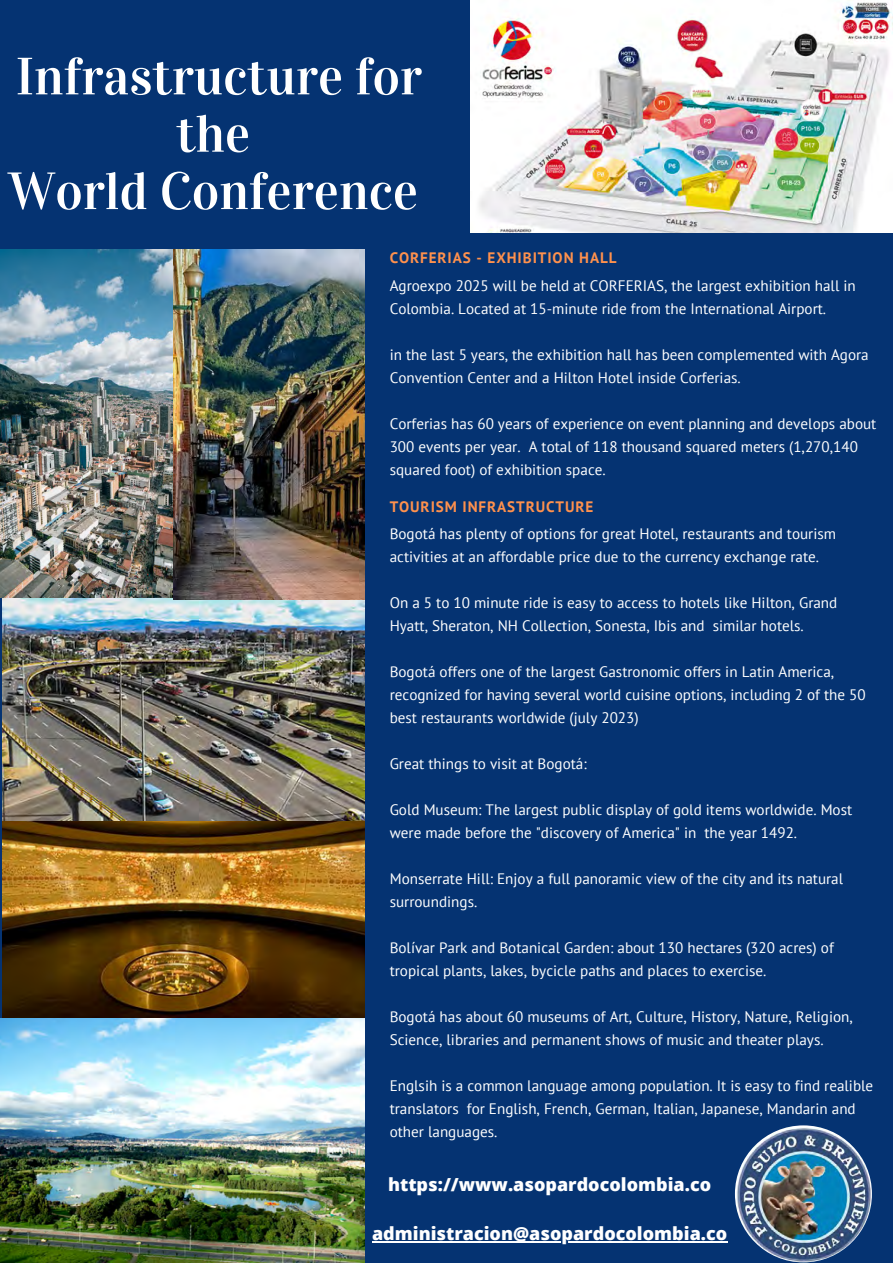
<style>
.page{position:relative;width:893px;height:1264px;background:#fff}
.page>*{position:absolute;margin:0;border:0;box-sizing:border-box;transform-origin:0 0}
.t1{font:52.5px/57.3px "Vidaloka";color:#fff;text-align:center}
.t2{font:800 18px "Open Sans";color:#fff}
.t3{font:15.15px/23px "PT Sans";color:#fff}
.t4{font:700 15.15px "PT Sans";letter-spacing:.06em;color:#ff914d}
</style>
<div class="page">
<div style="left:0;top:0;width:892px;height:1262px;background:#053372"></div>
<img style="left:470px;top:0;width:422px;height:233px">
<img style="left:0;top:249px;width:365px;height:350px">
<img style="left:3px;top:598px;width:361px;height:420px">
<img style="left:0;top:1018px;width:364px;height:244px">
<img style="left:734px;top:1125px;width:137px;height:137px;border-radius:50%">
<hr style="left:372px;top:1241px;width:355px;height:1px;background:#fff">
<p class="t1" style="left:16px;top:48px;width:408px">Infrastructure for the</p>
<p class="t1" style="left:8px;top:163px;width:411px">World Conference</p>
<p class="t4" style="left:389px;top:248px;width:228px">CORFERIAS - EXHIBITION HALL</p>
<p class="t3" style="left:389px;top:274px;width:467px">Agroexpo 2025 will be held at CORFERIAS, the largest exhibition hall in<br>Colombia. Located at 15-minute ride from the International Airport.</p>
<p class="t3" style="left:389px;top:343px;width:480px">in the last 5 years, the exhibition hall has been complemented with Agora<br>Convention Center and a Hilton Hotel inside Corferias.</p>
<p class="t3" style="left:389px;top:412px;width:488px">Corferias has 60 years of experience on event planning and develops about<br>300 events per year. A total of 118 thousand squared meters (1,270,140 squared foot) of exhibition space.</p>
<p class="t4" style="left:389px;top:496px;width:205px">TOURISM INFRASTRUCTURE</p>
<p class="t3" style="left:389px;top:522px;width:448px">Bogotá has plenty of options for great Hotel, restaurants and tourism activities at an affordable price due to the currency exchange rate.</p>
<p class="t3" style="left:389px;top:591px;width:449px">On a 5 to 10 minute ride is easy to access to hotels like Hilton, Grand<br>Hyatt, Sheraton, NH Collection, Sonesta, Ibis and similar hotels.</p>
<p class="t3" style="left:389px;top:660px;width:477px">Bogotá offers one of the largest Gastronomic offers in Latin America, recognized for having several world cuisine options, including 2 of the 50 best restaurants worldwide (july 2023)</p>
<p class="t3" style="left:389px;top:752px;width:198px">Great things to visit at Bogotá:</p>
<p class="t3" style="left:389px;top:797px;width:464px">Gold Museum: The largest public display of gold items worldwide. Most were made before the "discovery of America" in the year 1492.</p>
<p class="t3" style="left:389px;top:866px;width:455px">Monserrate Hill: Enjoy a full panoramic view of the city and its natural surroundings.</p>
<p class="t3" style="left:389px;top:935px;width:445px">Bolívar Park and Botanical Garden: about 130 hectares (320 acres) of tropical plants, lakes, bycicle paths and places to exercise.</p>
<p class="t3" style="left:389px;top:1004px;width:464px">Bogotá has about 60 museums of Art, Culture, History, Nature, Religion,<br>Science, libraries and permanent shows of music and theater plays.</p>
<p class="t3" style="left:389px;top:1073px;width:485px">Englsih is a common language among population. It is easy to find realible translators for English, French, German, Italian, Japanese, Mandarin and other languages.</p>
<p class="t2" style="left:388px;top:1171px;width:324px">https://www.asopardocolombia.co</p>
<p class="t2" style="left:372px;top:1221px;width:356px">administracion@asopardocolombia.co</p>
</div>
